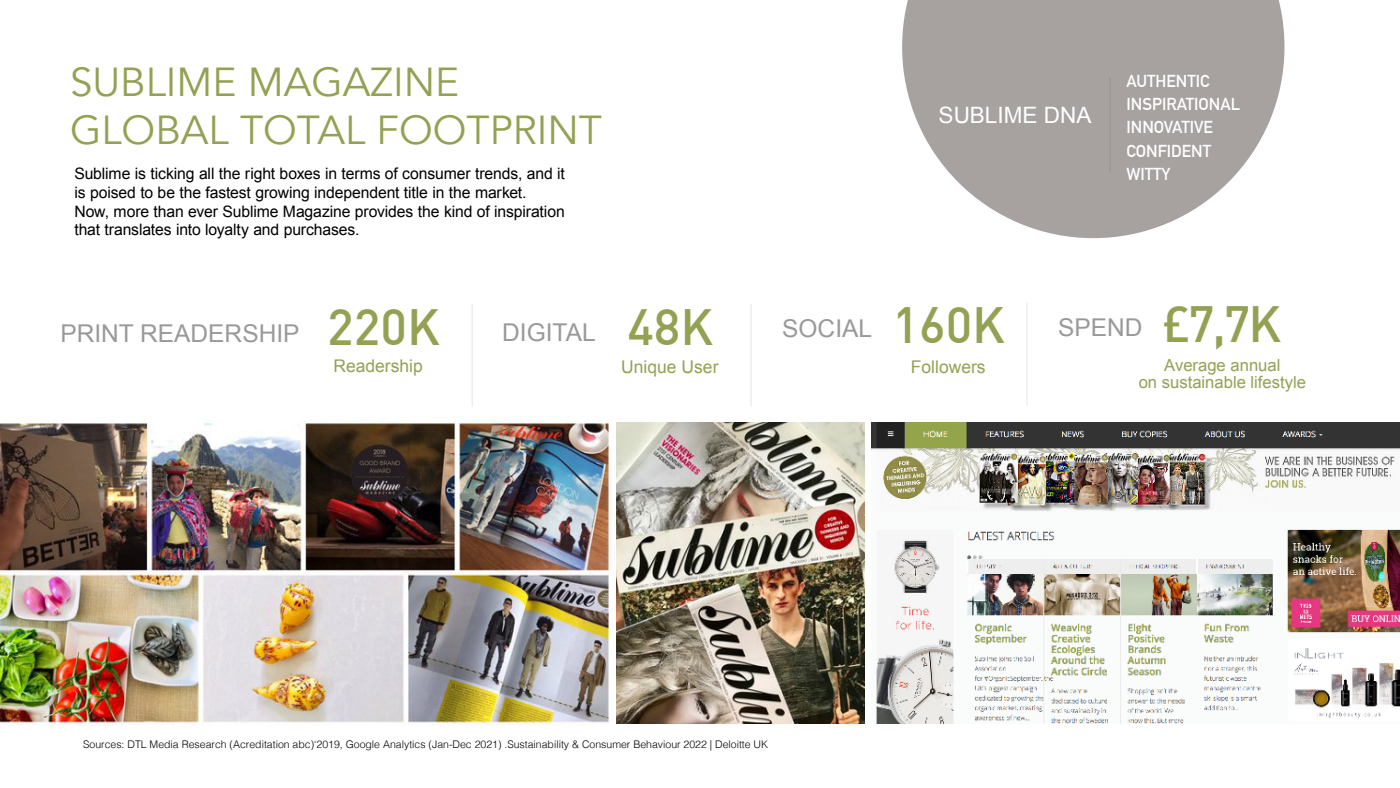
<style>
.page{position:relative;width:1400px;height:788px;background:#fff}
.page>*{position:absolute;margin:0;border:0;box-sizing:border-box;transform-origin:0 0}
.t1{font:40.43px/48.5px "Avenir";color:#93a152}
.t2{font:24.5px "Arial";color:#999}
.t3{font:22.57px "Arial";color:#fff}
.t4{font:17.5px "Arial";color:#93a152}
.t5{font:700 16.89px/23.4px "DIN Alternate";color:#fff}
.t6{font:16.62px/16.6px "Arial";color:#93a152;text-align:center}
.t7{font:15.75px/18.9px "Arial";letter-spacing:-.005em;color:#000}
.t8{font:300 10.5px "Helvetica";color:#000}
.s1{font-family:"DIN";font-weight:500;font-size:49.88px;color:#93a152}
</style>
<div class="page">
<svg style="left:902px;top:0;width:382px;height:238px;fill:#a7a2a0"></svg>
<img style="left:0;top:417px;width:609px;height:308px">
<img style="left:616px;top:422px;width:248px;height:301px">
<img style="left:871px;top:422px;width:529px;height:302px">
<hr style="left:472px;top:304px;width:1px;height:102px;background:#000">
<hr style="left:751px;top:304px;width:1px;height:102px;background:#000">
<hr style="left:1026px;top:303px;width:1px;height:102px;background:#000">
<hr style="left:1110px;top:77px;width:1px;height:95px;background:#000">
<h1 class="t1" style="left:70px;top:58px;width:534px">SUBLIME MAGAZINE<br>GLOBAL TOTAL FOOTPRINT</h1>
<p class="t7" style="left:74px;top:164px;width:492px">Sublime is ticking all the right boxes in terms of consumer trends, and it is poised to be the fastest growing independent title in the market.<br>Now, more than ever Sublime Magazine provides the kind of inspiration that translates into loyalty and purchases.</p>
<h3 class="t3" style="left:939px;top:102px;width:154px">SUBLIME DNA</h3>
<p class="t5" style="left:1126px;top:69px;width:115px">AUTHENTIC<br>INSPIRATIONAL<br>INNOVATIVE<br>CONFIDENT<br>WITTY</p>
<h2 class="t2" style="left:60px;top:319px;width:381px">PRINT READERSHIP <span class="s1">220K</span></h2>
<h2 class="t2" style="left:502px;top:319px;width:213px">DIGITAL <span class="s1">48K</span></h2>
<h2 class="t2" style="left:782px;top:315px;width:500px">SOCIAL <span class="s1">160K</span> SPEND <span class="s1">£7,7K</span></h2>
<p class="t4" style="left:333px;top:356px;width:91px">Readership</p>
<p class="t4" style="left:621px;top:357px;width:99px">Unique User</p>
<p class="t4" style="left:911px;top:357px;width:76px">Followers</p>
<p class="t6" style="left:1139px;top:357px;width:169px">Average annual<br>on sustainable lifestyle</p>
<p class="t8" style="left:83px;top:740px;width:687px">Sources: DTL Media Research (Acreditation abc)‘2019, Google Analytics (Jan-Dec 2021) .Sustainability &amp; Consumer Behaviour 2022 | Deloitte UK</p>
</div>
